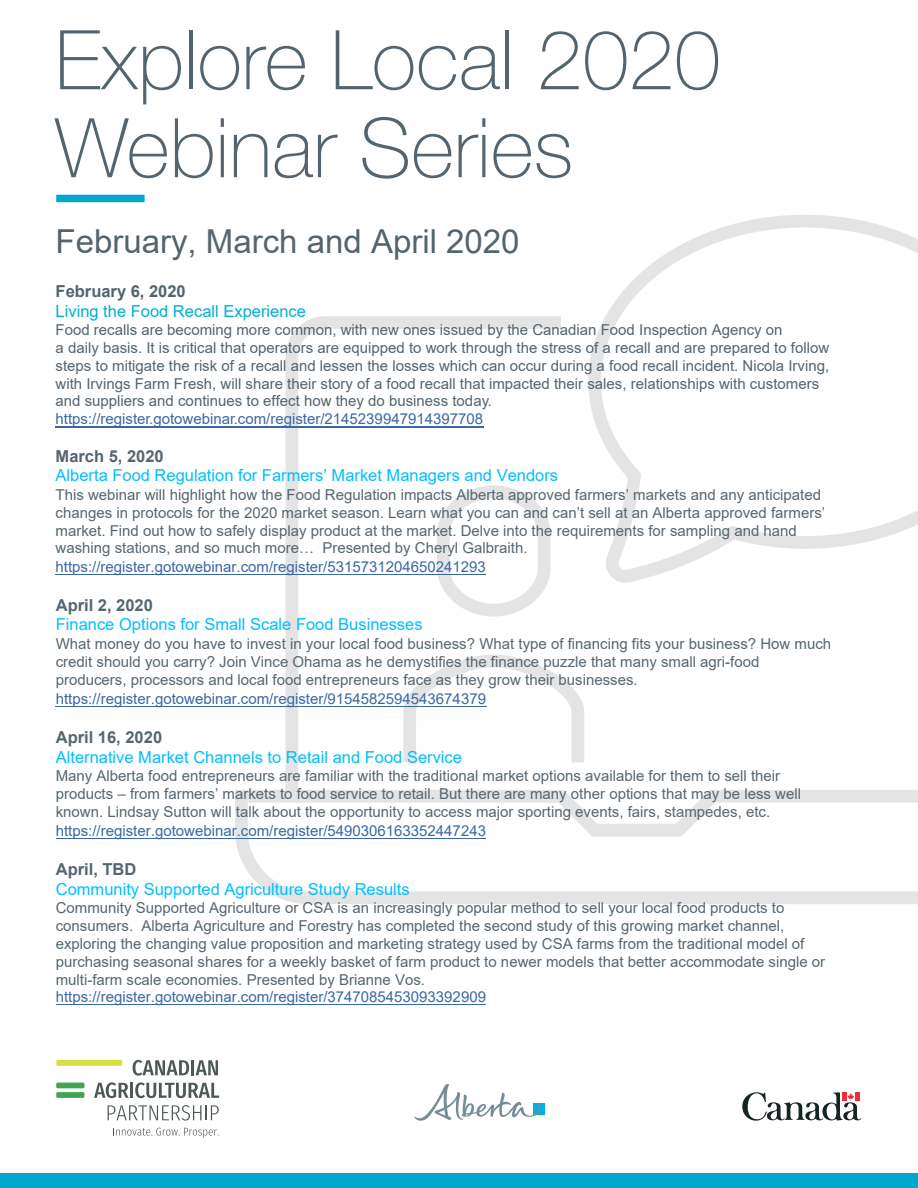
<style>
.page{position:relative;width:918px;height:1188px;background:#fff}
.page>*{position:absolute;margin:0;border:0;box-sizing:border-box;transform-origin:0 0}
.t1{font:100 82.5px/88.1px "Helvetica Neue LT Std";color:#53646f}
.t2{font:33px "Arial";color:#53646f}
.t3{font:16.5px/19.6px "Arial";color:#00bfff}
.t4{font:16.5px/19.6px "Arial";color:#00b0d4}
.t5{font:15px/18.3px "Arial";color:#566670}
.t6{font:15px/17.9px "Arial";color:#53646f}
.s1{color:#566670}
.s2{font-weight:700;color:#53646f}
.s3{color:#3667a4}
.s4{color:#3a68a6}
.s5{font-weight:700;color:#566670}
</style>
<div class="page">
<svg style="left:234px;top:215px;width:684px;height:689px"></svg>
<svg style="left:742px;top:1092px;width:119px;height:29px"></svg>
<div style="left:533px;top:1103px;width:12px;height:12px;background:#00b1dd"></div>
<svg style="left:414px;top:1084px;width:126px;height:37px"></svg>
<svg style="left:113px;top:1128px;width:106px;height:10px"></svg>
<div style="left:56px;top:1060px;width:66px;height:6px;background:#d4df42;border-radius:2px"></div>
<div style="left:56px;top:1092px;width:28px;height:6px;background:#42a556;border-radius:2px"></div>
<div style="left:56px;top:1083px;width:28px;height:5px;background:#42a556;border-radius:2px"></div>
<svg style="left:133px;top:1060px;width:56px;height:16px"></svg>
<hr style="left:191px;top:1060px;width:3px;height:15px;background:#4d5951">
<svg style="left:196px;top:1060px;width:22px;height:15px"></svg>
<svg style="left:94px;top:1082px;width:35px;height:16px"></svg>
<hr style="left:130px;top:1083px;width:3px;height:15px;background:#4d5951">
<svg style="left:135px;top:1082px;width:84px;height:16px"></svg>
<svg style="left:108px;top:1105px;width:111px;height:16px"></svg>
<div style="left:56px;top:195px;width:89px;height:7px;background:#00a7cf"></div>
<div style="left:0;top:1173px;width:918px;height:15px;background:#00a7cf"></div>
<svg style="left:56px;top:426px;width:8px;height:2px"></svg>
<hr style="left:64px;top:426px;width:419px;height:2px;background:#3a68a6">
<hr style="left:56px;top:575px;width:430px;height:1px;background:#3a68a6">
<hr style="left:56px;top:706px;width:430px;height:1px;background:#3a68a6">
<hr style="left:56px;top:838px;width:430px;height:1px;background:#3a68a6">
<hr style="left:56px;top:1005px;width:430px;height:1px;background:#3a68a6">
<p class="t1" style="left:55px;top:16px;width:667px">Explore Local 2020<br>Webinar Series</p>
<p class="t2" style="left:56px;top:218px;width:466px">February<span class="s1">, March</span> and April 2020</p>
<p class="t4" style="left:56px;top:281px;width:252px"><span class="s2">February 6, 2020<br></span>Living the Food Recall Experience</p>
<p class="t6" style="left:56px;top:321px;width:775px">Food recalls are becoming more common, with new ones issued by the Canadian Food Inspection Agency on<br>a daily basis. It is critical that operators are equipped to work through the stress of a recall and are prepared to follow steps to mitigate the risk of a recall and lessen the losses which can occur during a food recall incident. Nicola Irving, with Irvings Farm Fresh, will share their story of a food recall that impacted their sales, relationships with customers and suppliers and continues to effect how they do business today. <span class="s3">h</span><span class="s4">ttps://register.gotowebinar.com/register/2145239947914397708</span></p>
<p class="t3" style="left:56px;top:446px;width:504px"><span class="s5">March 5, 2020<br></span>Alberta Food Regulation for Farmers’ Market Managers and Vendors</p>
<p class="t5" style="left:56px;top:485px;width:771px">This webinar will highlight how the Food Regulation impacts Alberta approved farmers’ markets and any anticipated changes in protocols for the 2020 market season. Learn what you can and can’t sell at an Alberta approved farmers’ market. Find out how to safely display product at the market. Delve into the requirements for sampling and hand washing stations, and so much more… Presented by Cheryl Galbraith. <span class="s4">https://register.gotowebinar.com/register/5315731204650241293</span></p>
<p class="t3" style="left:56px;top:595px;width:368px"><span class="s5">April 2, 2020<br></span>Finance Options for Small Scale Food Businesses</p>
<p class="t5" style="left:56px;top:634px;width:777px">What money do you have to invest in your local food business? What type of financing fits your business? How much credit should you carry? Join Vince Ohama as he demystifies the finance puzzle that many small agri-food producers, processors and local food entrepreneurs face as they grow their businesses. <span class="s4">https://register.gotowebinar.com/register/9154582594543674379</span></p>
<p class="t3" style="left:56px;top:727px;width:408px"><span class="s5">April 16, 2020<br></span>Alternative Market Channels to Retail and Food Service</p>
<p class="t5" style="left:56px;top:766px;width:747px">Many Alberta food entrepreneurs are familiar with the traditional market options available for them to sell their products – from farmers’ markets to food service to retail. But there are many other options that may be less well known. Lindsay Sutton will talk about the opportunity to access major sporting events, fairs, stampedes, etc. <span class="s4">https://register.gotowebinar.com/register/5490306163352447243</span></p>
<p class="t3" style="left:56px;top:859px;width:355px"><span class="s5">April, TBD<br></span>Community Supported Agriculture Study Results</p>
<p class="t5" style="left:56px;top:899px;width:771px;line-height:17.9px">Community Supported Agriculture or CSA is an increasingly popular method to sell your local food products to consumers. Alberta Agriculture and Forestry has completed the second study of this growing market channel, exploring the changing value proposition and marketing strategy used by CSA farms from the traditional model of purchasing seasonal shares for a weekly basket of farm product to newer models that better accommodate single or multi-farm scale economies. Presented by Brianne Vos. <span class="s4">https://register.gotowebinar.com/register/3747085453093392909</span></p>
</div>
